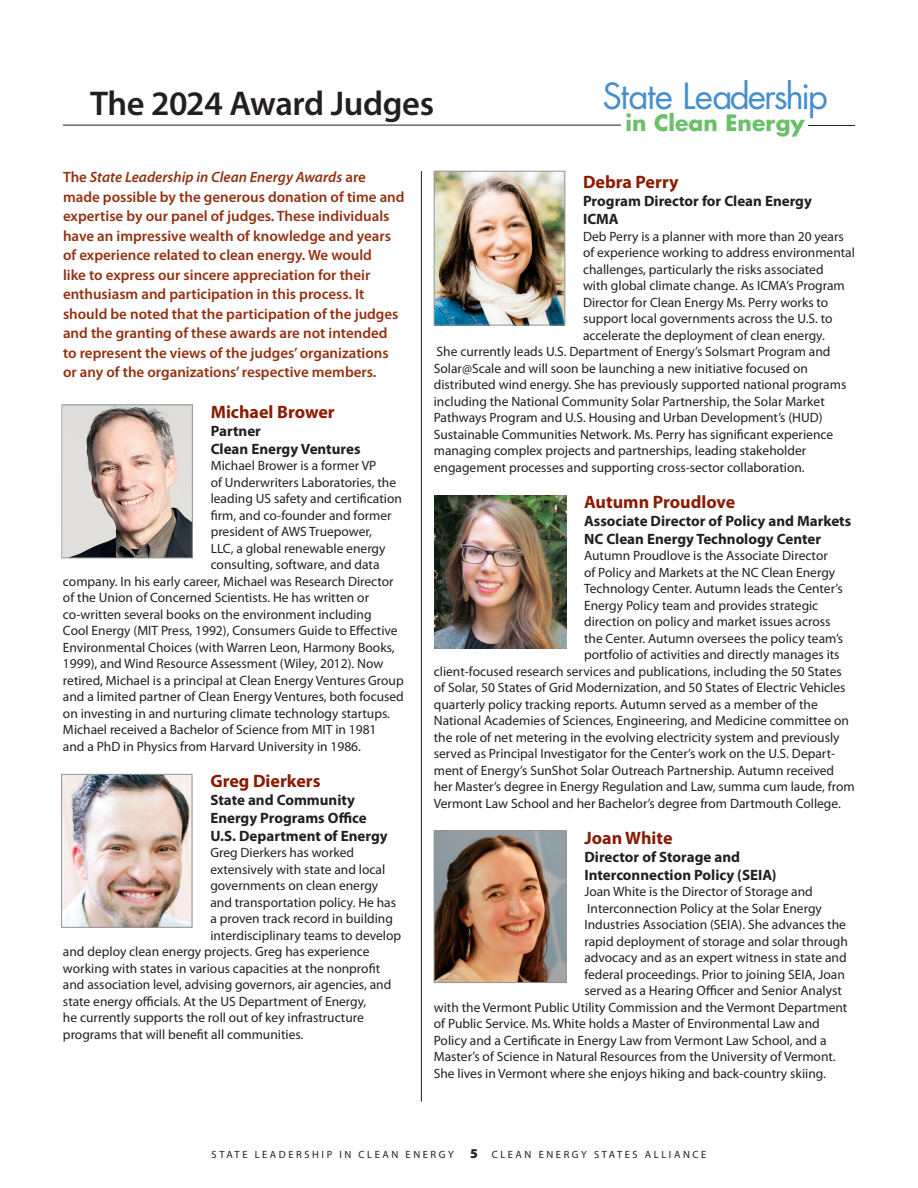
<style>
.page{position:relative;width:918px;height:1188px;background:#fff}
.page>*{position:absolute;margin:0;border:0;box-sizing:border-box;transform-origin:0 0}
.t1{font:35.1px "Futura Std";letter-spacing:-.06em;color:#468fcc}
.t2{font:600 34.5px "Myriad Pro";letter-spacing:-.01em;color:#231f20}
.t3{font:700 21.9px "Futura Std";color:#6bc069}
.t4{font:700 18px "Myriad Pro";color:#891c02}
.t5{font:600 15px/19.5px "Myriad Pro";color:#933111}
.t6{font:700 15px/18px "Myriad Pro";color:#231f20}
.t7{font:13.5px "Myriad Pro";color:#231f20}
.t8{font:10.5px "Myriad Pro";letter-spacing:.245em;color:#231f20}
.s1{font-style:italic}
.s2{font-weight:900;font-size:13.5px}
</style>
<div class="page">
<img style="left:64px;top:407px;width:127px;height:149px">
<div style="left:62px;top:405px;width:131px;height:153px;border:1px solid #939598"></div>
<hr style="left:63px;top:125px;width:558px;height:1px;background:#231f20">
<hr style="left:808px;top:125px;width:47px;height:1px;background:#231f20">
<img style="left:63px;top:776px;width:127px;height:150px">
<div style="left:61px;top:774px;width:131px;height:154px;border:1px solid #939598"></div>
<img style="left:434px;top:495px;width:132px;height:153px">
<img style="left:436px;top:832px;width:128px;height:149px">
<div style="left:434px;top:830px;width:132px;height:153px;border:1px solid #939598"></div>
<img style="left:436px;top:173px;width:127px;height:150px">
<div style="left:434px;top:171px;width:131px;height:154px;border:1px solid #939598"></div>
<hr style="left:421px;top:171px;width:1px;height:931px;background:#231f20">
<h2 class="t2" style="left:90px;top:81px;width:346px">The 2024 Award Judges</h2>
<h1 class="t1" style="left:602px;top:74px;width:227px">State Leadership</h1>
<h3 class="t3" style="left:625px;top:108px;width:181px">in Clean Energy</h3>
<p class="t5" style="left:63px;top:167px;width:343px">The <span class="s1">State Leadership in Clean Energy Awards</span> are made possible by the generous donation of time and expertise by our panel of judges. These individuals have an impressive wealth of knowledge and years of experience related to clean energy. We would<br>like to express our sincere appreciation for their enthusiasm and participation in this process. It should be noted that the participation of the judges and the granting of these awards are not intended to represent the views of the judges’ organizations or any of the organizations’ respective members.</p>
<h3 class="t4" style="left:211px;top:400px;width:126px">Michael Brower</h3>
<p class="t6" style="left:211px;top:421px;width:151px">Partner<br>Clean Energy Ventures</p>
<p class="t7" style="left:211px;top:457px;width:167px">Michael Brower is a former VP</p>
<p class="t7" style="left:211px;top:474px;width:187px">of Underwriters Laboratories, the</p>
<p class="t7" style="left:211px;top:490px;width:193px">leading US safety and certification</p>
<p class="t7" style="left:211px;top:507px;width:182px">firm, and co-founder and former</p>
<p class="t7" style="left:211px;top:523px;width:163px">president of AWS Truepower,</p>
<p class="t7" style="left:211px;top:540px;width:176px">LLC, a global renewable energy</p>
<p class="t7" style="left:211px;top:556px;width:170px">consulting, software, and data</p>
<p class="t7" style="left:63px;top:573px;width:332px">company. In his early career, Michael was Research Director</p>
<p class="t7" style="left:63px;top:589px;width:308px">of the Union of Concerned Scientists. He has written or</p>
<p class="t7" style="left:63px;top:606px;width:310px">co-written several books on the environment including</p>
<p class="t7" style="left:63px;top:622px;width:336px">Cool Energy (MIT Press, 1992), Consumers Guide to Effective</p>
<p class="t7" style="left:63px;top:639px;width:333px">Environmental Choices (with Warren Leon, Harmony Books,</p>
<p class="t7" style="left:63px;top:655px;width:322px">1999), and Wind Resource Assessment (Wiley, 2012). Now</p>
<p class="t7" style="left:63px;top:672px;width:342px">retired, Michael is a principal at Clean Energy Ventures Group</p>
<p class="t7" style="left:63px;top:688px;width:342px">and a limited partner of Clean Energy Ventures, both focused</p>
<p class="t7" style="left:63px;top:705px;width:329px">on investing in and nurturing climate technology startups.</p>
<p class="t7" style="left:63px;top:721px;width:315px">Michael received a Bachelor of Science from MIT in 1981</p>
<p class="t7" style="left:63px;top:738px;width:300px">and a PhD in Physics from Harvard University in 1986.</p>
<h3 class="t4" style="left:210px;top:769px;width:112px">Greg Dierkers</h3>
<p class="t6" style="left:210px;top:790px;width:179px">State and Community<br>Energy Programs Office<br>U.S. Department of Energy</p>
<p class="t7" style="left:210px;top:844px;width:145px">Greg Dierkers has worked</p>
<p class="t7" style="left:210px;top:861px;width:176px">extensively with state and local</p>
<p class="t7" style="left:210px;top:877px;width:169px">governments on clean energy</p>
<p class="t7" style="left:210px;top:894px;width:187px">and transportation policy. He has</p>
<p class="t7" style="left:210px;top:910px;width:184px">a proven track record in building</p>
<p class="t7" style="left:210px;top:927px;width:192px">interdisciplinary teams to develop</p>
<p class="t7" style="left:63px;top:943px;width:308px">and deploy clean energy projects. Greg has experience</p>
<p class="t7" style="left:63px;top:960px;width:319px">working with states in various capacities at the nonprofit</p>
<p class="t7" style="left:63px;top:976px;width:330px">and association level, advising governors, air agencies, and</p>
<p class="t7" style="left:63px;top:993px;width:305px">state energy officials. At the US Department of Energy,</p>
<p class="t7" style="left:63px;top:1009px;width:302px">he currently supports the roll out of key infrastructure</p>
<p class="t7" style="left:63px;top:1026px;width:242px">programs that will benefit all communities.</p>
<h3 class="t4" style="left:583px;top:170px;width:97px">Debra Perry</h3>
<p class="t6" style="left:583px;top:192px;width:230px">Program Director for Clean Energy<br>ICMA</p>
<p class="t7" style="left:583px;top:228px;width:262px">Deb Perry is a planner with more than 20 years</p>
<p class="t7" style="left:583px;top:244px;width:273px">of experience working to address environmental</p>
<p class="t7" style="left:583px;top:261px;width:242px">challenges, particularly the risks associated</p>
<p class="t7" style="left:583px;top:277px;width:263px">with global climate change. As ICMA’s Program</p>
<p class="t7" style="left:583px;top:294px;width:247px">Director for Clean Energy Ms. Perry works to</p>
<p class="t7" style="left:583px;top:310px;width:251px">support local governments across the U.S. to</p>
<p class="t7" style="left:583px;top:327px;width:243px">accelerate the deployment of clean energy.</p>
<p class="t7" style="left:437px;top:343px;width:395px">She currently leads U.S. Department of Energy’s Solsmart Program and</p>
<p class="t7" style="left:434px;top:360px;width:376px">Solar@Scale and will soon be launching a new initiative focused on</p>
<p class="t7" style="left:434px;top:376px;width:414px">distributed wind energy. She has previously supported national programs</p>
<p class="t7" style="left:434px;top:393px;width:393px">including the National Community Solar Partnership, the Solar Market</p>
<p class="t7" style="left:434px;top:409px;width:390px">Pathways Program and U.S. Housing and Urban Development’s (HUD)</p>
<p class="t7" style="left:434px;top:426px;width:401px">Sustainable Communities Network. Ms. Perry has significant experience</p>
<p class="t7" style="left:434px;top:442px;width:374px">managing complex projects and partnerships, leading stakeholder</p>
<p class="t7" style="left:434px;top:459px;width:372px">engagement processes and supporting cross-sector collaboration.</p>
<h3 class="t4" style="left:584px;top:490px;width:153px">Autumn Proudlove</h3>
<p class="t6" style="left:584px;top:511px;width:269px">Associate Director of Policy and Markets<br>NC Clean Energy Technology Center</p>
<p class="t7" style="left:584px;top:547px;width:245px">Autumn Proudlove is the Associate Director</p>
<p class="t7" style="left:584px;top:564px;width:253px">of Policy and Markets at the NC Clean Energy</p>
<p class="t7" style="left:584px;top:580px;width:260px">Technology Center. Autumn leads the Center’s</p>
<p class="t7" style="left:584px;top:597px;width:236px">Energy Policy team and provides strategic</p>
<p class="t7" style="left:584px;top:613px;width:248px">direction on policy and market issues across</p>
<p class="t7" style="left:584px;top:630px;width:261px">the Center. Autumn oversees the policy team’s</p>
<p class="t7" style="left:584px;top:646px;width:257px">portfolio of activities and directly manages its</p>
<p class="t7" style="left:434px;top:663px;width:410px">client-focused research services and publications, including the 50 States</p>
<p class="t7" style="left:434px;top:679px;width:413px">of Solar, 50 States of Grid Modernization, and 50 States of Electric Vehicles</p>
<p class="t7" style="left:434px;top:696px;width:385px">quarterly policy tracking reports. Autumn served as a member of the</p>
<p class="t7" style="left:434px;top:712px;width:417px">National Academies of Sciences, Engineering, and Medicine committee on</p>
<p class="t7" style="left:434px;top:729px;width:407px">the role of net metering in the evolving electricity system and previously</p>
<p class="t7" style="left:434px;top:745px;width:403px">served as Principal Investigator for the Center’s work on the U.S. Depart-</p>
<p class="t7" style="left:434px;top:762px;width:402px">ment of Energy’s SunShot Solar Outreach Partnership. Autumn received</p>
<p class="t7" style="left:434px;top:778px;width:422px">her Master’s degree in Energy Regulation and Law, summa cum laude, from</p>
<p class="t7" style="left:434px;top:795px;width:409px">Vermont Law School and her Bachelor’s degree from Dartmouth College.</p>
<h3 class="t4" style="left:584px;top:826px;width:90px">Joan White</h3>
<p class="t6" style="left:584px;top:847px;width:194px">Director of Storage and<br>Interconnection Policy (SEIA)</p>
<p class="t7" style="left:584px;top:883px;width:230px">Joan White is the Director of Storage and</p>
<p class="t7" style="left:587px;top:900px;width:236px">Interconnection Policy at the Solar Energy</p>
<p class="t7" style="left:584px;top:916px;width:263px">Industries Association (SEIA). She advances the</p>
<p class="t7" style="left:584px;top:933px;width:265px">rapid deployment of storage and solar through</p>
<p class="t7" style="left:584px;top:949px;width:264px">advocacy and as an expert witness in state and</p>
<p class="t7" style="left:584px;top:966px;width:262px">federal proceedings. Prior to joining SEIA, Joan</p>
<p class="t7" style="left:584px;top:982px;width:259px">served as a Hearing Officer and Senior Analyst</p>
<p class="t7" style="left:434px;top:999px;width:415px">with the Vermont Public Utility Commission and the Vermont Department</p>
<p class="t7" style="left:434px;top:1015px;width:388px">of Public Service. Ms. White holds a Master of Environmental Law and</p>
<p class="t7" style="left:434px;top:1032px;width:394px">Policy and a Certificate in Energy Law from Vermont Law School, and a</p>
<p class="t7" style="left:434px;top:1048px;width:403px">Master’s of Science in Natural Resources from the University of Vermont.</p>
<p class="t7" style="left:434px;top:1065px;width:394px">She lives in Vermont where she enjoys hiking and back-country skiing.</p>
<p class="t8" style="left:212px;top:1148px;width:268px">STATE LEADERSHIP IN CLEAN ENERGY <span class="s2">5</span></p>
<p class="t8" style="left:492px;top:1148px;width:216px">CLEAN ENERGY STATES ALLIANCE</p>
</div>
